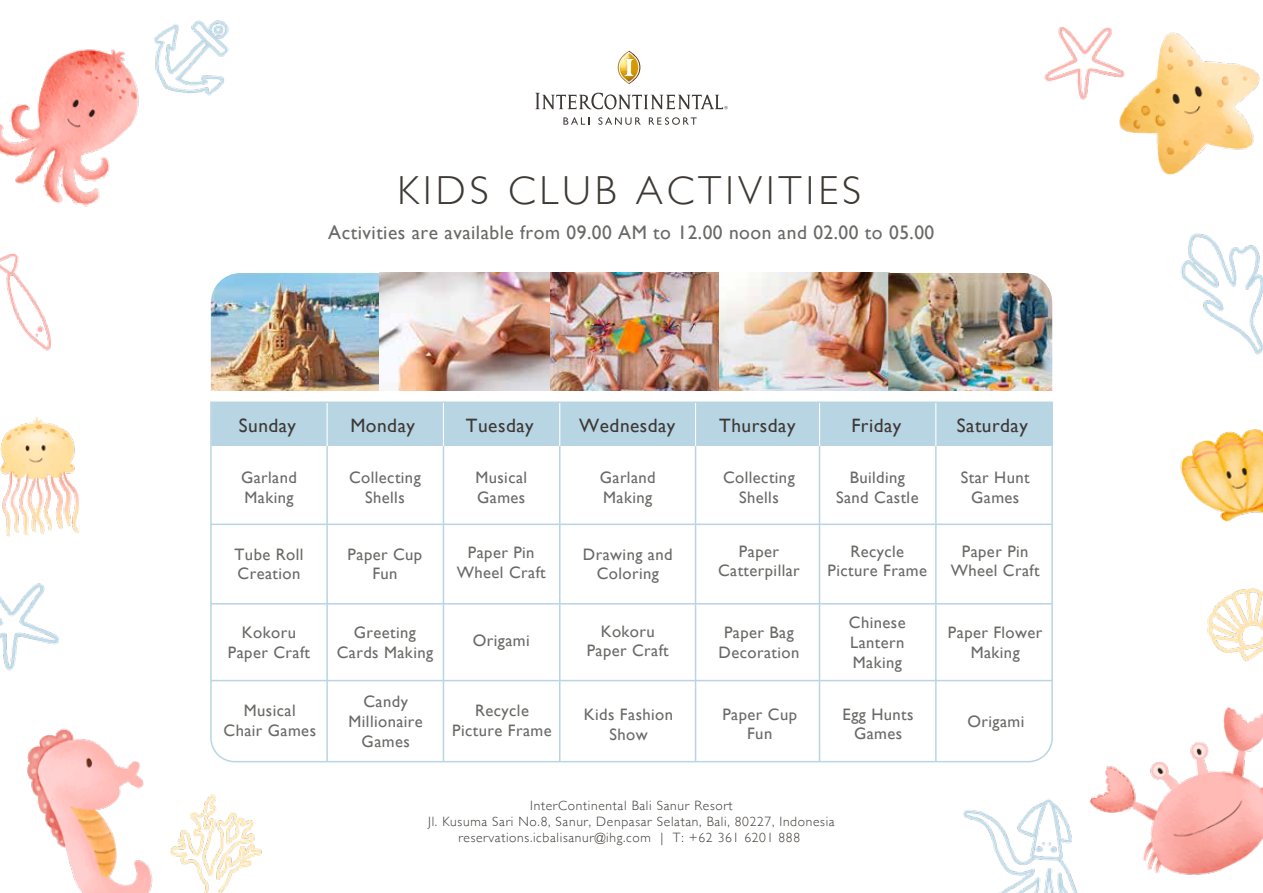
<style>
.page{position:relative;width:1263px;height:893px;background:#fff}
.page>*{position:absolute;margin:0;border:0;box-sizing:border-box;transform-origin:0 0}
.t1{font:300 40.5px "Gill Sans";letter-spacing:.1em;color:#3d3935}
.t2{font:19.5px "Gill Sans";letter-spacing:.025em;color:#696967}
.t3{font:19.35px "Gill Sans";letter-spacing:.025em;color:#3d3935}
.t4{font:16.65px/20px "Gill Sans";letter-spacing:.025em;color:#696967;text-align:center}
.t5{font:300 13.5px/16.2px "Gill Sans";letter-spacing:.05em;color:#3d3935;text-align:center}
</style>
<div class="page">
<img style="left:0;top:20px;width:1263px;height:873px">
<svg style="left:209px;top:401px;width:845px;height:362px"></svg>
<hr style="left:211px;top:524px;width:841px;height:1px;background:#b8d5e4">
<hr style="left:211px;top:603px;width:841px;height:2px;background:#b8d5e4">
<hr style="left:211px;top:680px;width:841px;height:1px;background:#b8d5e4">
<img style="left:211px;top:273px;width:677px;height:118px">
<img style="left:888px;top:273px;width:164px;height:118px">
<h1 class="t1" style="left:398px;top:159px;width:465px">KIDS CLUB ACTIVITIES</h1>
<p class="t2" style="left:328px;top:221px;width:608px">Activities are available from 09.00 AM to 12.00 noon and 02.00 to 05.00</p>
<p class="t3" style="left:239px;top:414px;width:59px">Sunday</p>
<p class="t3" style="left:350px;top:414px;width:66px">Monday</p>
<p class="t3" style="left:466px;top:414px;width:69px">Tuesday</p>
<p class="t3" style="left:579px;top:414px;width:98px">Wednesday</p>
<p class="t3" style="left:719px;top:414px;width:78px">Thursday</p>
<p class="t3" style="left:851px;top:414px;width:52px">Friday</p>
<p class="t3" style="left:957px;top:414px;width:72px">Saturday</p>
<p class="t4" style="left:241px;top:467px;width:57px;text-align:left">Garland<br>Making</p>
<p class="t4" style="left:349px;top:467px;width:73px">Collecting<br>Shells</p>
<p class="t4" style="left:475px;top:467px;width:53px;text-align:left">Musical<br>Games</p>
<p class="t4" style="left:600px;top:467px;width:57px;text-align:left">Garland<br>Making</p>
<p class="t4" style="left:723px;top:467px;width:73px">Collecting<br>Shells</p>
<p class="t4" style="left:836px;top:467px;width:84px">Building<br>Sand Castle</p>
<p class="t4" style="left:961px;top:467px;width:70px">Star Hunt<br>Games</p>
<p class="t4" style="left:235px;top:544px;width:70px;text-align:left">Tube Roll<br>Creation</p>
<p class="t4" style="left:348px;top:544px;width:76px">Paper Cup<br>Fun</p>
<p class="t4" style="left:457px;top:542px;width:90px">Paper Pin<br>Wheel Craft</p>
<p class="t4" style="left:583px;top:544px;width:91px">Drawing and<br>Coloring</p>
<p class="t4" style="left:228px;top:622px;width:84px">Kokoru<br>Paper Craft</p>
<p class="t4" style="left:223px;top:700px;width:94px">Musical<br>Chair Games</p>
<p class="t4" style="left:337px;top:622px;width:98px">Greeting<br>Cards Making</p>
<p class="t4" style="left:349px;top:691px;width:76px">Candy<br>Millionaire<br>Games</p>
<p class="t4" style="left:473px;top:630px;width:58px">Origami</p>
<p class="t4" style="left:452px;top:700px;width:101px">Recycle<br>Picture Frame</p>
<p class="t4" style="left:587px;top:621px;width:84px">Kokoru<br>Paper Craft</p>
<p class="t4" style="left:584px;top:704px;width:91px">Kids Fashion<br>Show</p>
<p class="t4" style="left:718px;top:541px;width:83px">Paper<br>Catterpillar</p>
<p class="t4" style="left:718px;top:622px;width:82px">Paper Bag<br>Decoration</p>
<p class="t4" style="left:722px;top:704px;width:76px">Paper Cup<br>Fun</p>
<p class="t4" style="left:828px;top:541px;width:101px">Recycle<br>Picture Frame</p>
<p class="t4" style="left:849px;top:612px;width:58px;text-align:justify">Chinese Lantern Making</p>
<p class="t4" style="left:843px;top:704px;width:72px">Egg Hunts<br>Games</p>
<p class="t4" style="left:951px;top:541px;width:90px">Paper Pin<br>Wheel Craft</p>
<p class="t4" style="left:948px;top:622px;width:96px">Paper Flower<br>Making</p>
<p class="t4" style="left:967px;top:711px;width:58px">Origami</p>
<p class="t5" style="left:428px;top:796px;width:408px">InterContinental Bali Sanur Resort<br>Jl. Kusuma Sari No.8, Sanur, Denpasar Selatan, Bali, 80227, Indonesia reservations.icbalisanur@ihg.com | T: +62 361 6201 888</p>
</div>
